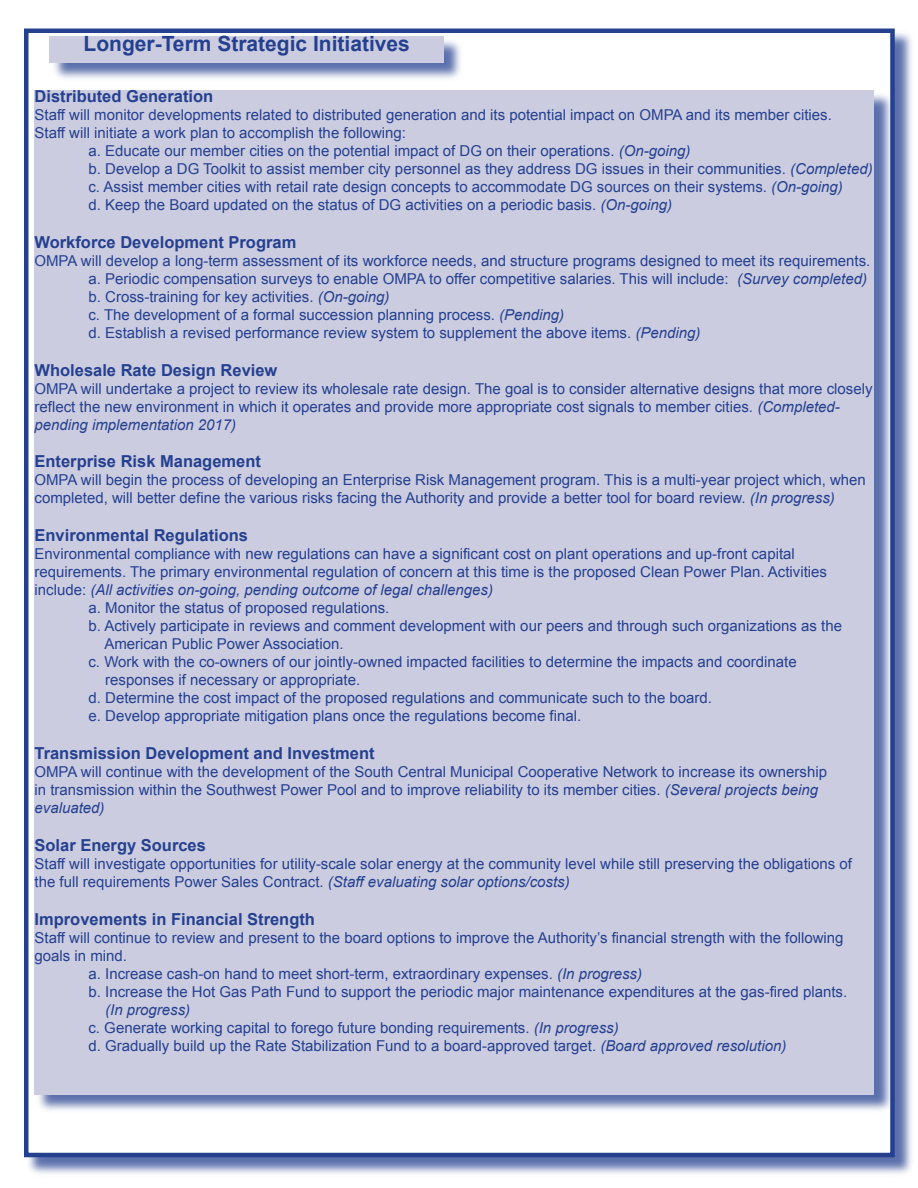
<style>
.page{position:relative;width:918px;height:1188px;background:#fff}
.page>*{position:absolute;margin:0;border:0;box-sizing:border-box;transform-origin:0 0}
.t1{font:700 21px "Arial";color:#24408f}
.t2{font:700 16.5px "Arial";color:#24408f}
.t3{font:15px/18px "Arial";color:#24408f}
.t4{font:italic 15px "Arial";color:#24408f}
.s1{font-style:italic}
.s2{font-style:normal}
</style>
<div class="page">
<div style="left:25px;top:29px;width:889px;height:1148px;background:#24408f;opacity:.75"></div>
<div style="left:26px;top:31px;width:866px;height:1124px;background:#fff"></div>
<div style="left:51px;top:36px;width:414px;height:47px;background:#24408f;opacity:.75"></div>
<div style="left:50px;top:36px;width:394px;height:26px;background:#cbcce0"></div>
<div style="left:35px;top:91px;width:860px;height:1024px;background:#24408f;opacity:.75"></div>
<div style="left:34px;top:90px;width:840px;height:1004px;background:#cbcce0"></div>
<h1 class="t1" style="left:84px;top:30px;width:328px">Longer-Term Strategic Initiatives</h1>
<p class="t2" style="left:34px;top:85px;width:180px">Distributed Generation</p>
<p class="t3" style="left:34px;top:106px;width:799px">Staff will monitor developments related to distributed generation and its potential impact on OMPA and its member cities.</p>
<p class="t3" style="left:34px;top:124px;width:373px">Staff will initiate a work plan to accomplish the following:</p>
<p class="t3" style="left:88px;top:142px;width:603px">a. Educate our member cities on the potential impact of DG on their operations. <span class="s1">(On-going)</span></p>
<p class="t3" style="left:89px;top:160px;width:786px">b. Develop a DG Toolkit to assist member city personnel as they address DG issues in their communities. <span class="s1">(Completed)</span></p>
<p class="t3" style="left:88px;top:178px;width:756px">c. Assist member cities with retail rate design concepts to accommodate DG sources on their systems. <span class="s1">(On-going)</span></p>
<p class="t3" style="left:88px;top:196px;width:585px">d. Keep the Board updated on the status of DG activities on a periodic basis. <span class="s1">(On-going)</span></p>
<p class="t2" style="left:34px;top:231px;width:263px">Workforce Development Program</p>
<p class="t3" style="left:88px;top:252px;width:783px;text-indent:-54px">OMPA will develop a long-term assessment of its workforce needs, and structure programs designed to meet its requirements. a. Periodic compensation surveys to enable OMPA to offer competitive salaries. This will include: <span class="s1">(Survey completed) </span>b. Cross-training for key activities. <span class="s1">(On-going)<br></span>c. The development of a formal succession planning process. <span class="s1">(Pending)<br></span>d. Establish a revised performance review system to supplement the above items. <span class="s1">(Pending)</span></p>
<p class="t2" style="left:34px;top:359px;width:244px">Wholesale Rate Design Review</p>
<p class="t3" style="left:34px;top:380px;width:840px">OMPA will undertake a project to review its wholesale rate design. The goal is to consider alternative designs that more closely reflect the new environment in which it operates and provide more appropriate cost signals to member cities. <span class="s1">(Completed&shy;pending implementation 2017)</span></p>
<p class="t2" style="left:34px;top:451px;width:228px">Enterprise Risk Management</p>
<p class="t3" style="left:34px;top:471px;width:833px">OMPA will begin the process of developing an Enterprise Risk Management program. This is a multi-year project which, when completed, will better define the various risks facing the Authority and provide a better tool for board review. <span class="s1">(In progress)</span></p>
<p class="t2" style="left:34px;top:524px;width:215px">Environmental Regulations</p>
<p class="t3" style="left:34px;top:545px;width:762px">Environmental compliance with new regulations can have a significant cost on plant operations and up-front capital</p>
<p class="t3" style="left:34px;top:563px;width:794px">requirements. The primary environmental regulation of concern at this time is the proposed Clean Power Plan. Activities</p>
<p class="t4" style="left:34px;top:580px;width:460px"><span class="s2">include:</span> (All activities on-going, pending outcome of legal challenges)</p>
<p class="t3" style="left:88px;top:599px;width:302px">a. Monitor the status of proposed regulations.</p>
<p class="t3" style="left:88px;top:617px;width:755px">b. Actively participate in reviews and comment development with our peers and through such organizations as the</p>
<p class="t3" style="left:104px;top:635px;width:241px">American Public Power Association.</p>
<p class="t3" style="left:88px;top:653px;width:710px">c. Work with the co-owners of our jointly-owned impacted facilities to determine the impacts and coordinate</p>
<p class="t3" style="left:105px;top:671px;width:257px">responses if necessary or appropriate.</p>
<p class="t3" style="left:88px;top:689px;width:625px">d. Determine the cost impact of the proposed regulations and communicate such to the board.</p>
<p class="t3" style="left:88px;top:707px;width:494px">e. Develop appropriate mitigation plans once the regulations become final.</p>
<p class="t2" style="left:34px;top:742px;width:342px">Transmission Development and Investment</p>
<p class="t3" style="left:34px;top:763px;width:794px">OMPA will continue with the development of the South Central Municipal Cooperative Network to increase its ownership in transmission within the Southwest Power Pool and to improve reliability to its member cities. <span class="s1">(Several projects being evaluated)</span></p>
<p class="t2" style="left:34px;top:834px;width:173px">Solar Energy Sources</p>
<p class="t3" style="left:34px;top:855px;width:819px">Staff will investigate opportunities for utility-scale solar energy at the community level while still preserving the obligations of the full requirements Power Sales Contract. <span class="s1">(Staff evaluating solar options/costs)</span></p>
<p class="t2" style="left:34px;top:908px;width:282px">Improvements in Financial Strength</p>
<p class="t3" style="left:34px;top:929px;width:811px">Staff will continue to review and present to the board options to improve the Authority’s financial strength with the following</p>
<p class="t3" style="left:34px;top:947px;width:94px">goals in mind.</p>
<p class="t3" style="left:88px;top:965px;width:555px">a. Increase cash-on hand to meet short-term, extraordinary expenses. <span class="s1">(In progress)</span></p>
<p class="t3" style="left:88px;top:983px;width:760px">b. Increase the Hot Gas Path Fund to support the periodic major maintenance expenditures at the gas-fired plants.</p>
<p class="t3" style="left:88px;top:1001px;width:699px;text-indent:17px"><span class="s1">(In progress)<br></span>c. Generate working capital to forego future bonding requirements. <span class="s1">(In progress)<br></span>d. Gradually build up the Rate Stabilization Fund to a board-approved target. <span class="s1">(Board approved resolution)</span></p>
</div>
